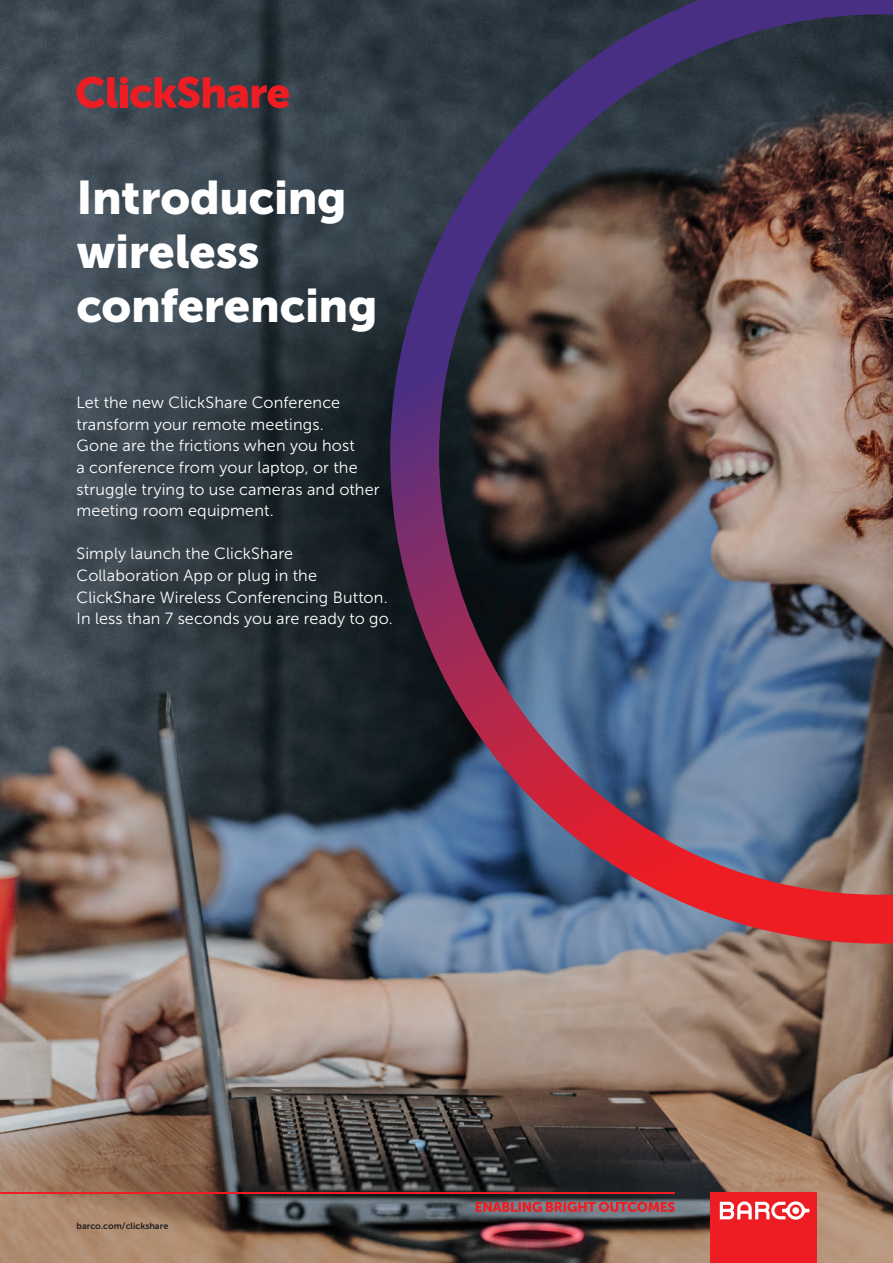
<style>
.page{position:relative;width:893px;height:1263px;background:#fff}
.page>*{position:absolute;margin:0;border:0;box-sizing:border-box;transform-origin:0 0}
.t1{font:46.8px/54px "Museo Sans 900";letter-spacing:-.01em;color:#fff}
.t2{font:16.2px/21.6px "Museo Sans 300";letter-spacing:.01em;color:#fff}
.t3{font:9px "Museo Sans 700";color:#231f20}
</style>
<div class="page">
<img style="left:0;top:0;width:893px;height:1263px">
<div style="left:710px;top:1192px;width:106px;height:71px;background:#ee1d23"></div>
<svg style="left:720px;top:1201px;width:89px;height:19px"></svg>
<img style="left:390px;top:0;width:503px;height:944px">
<svg style="left:476px;top:1202px;width:199px;height:10px;background:#b44b53"></svg>
<hr style="left:0;top:1192px;width:675px;height:1px;background:#ee1d23">
<svg style="left:77px;top:77px;width:41px;height:31px"></svg>
<div style="left:120px;top:86px;width:8px;height:22px;background:#ee1d23"></div>
<svg style="left:130px;top:77px;width:159px;height:31px;background:#912f36"></svg>
<div style="left:120px;top:77px;width:8px;height:7px;background:#ee1d23;border-radius:50%"></div>
<h1 class="t1" style="left:77px;top:170px;width:303px">Introducing wireless conferencing</h1>
<p class="t2" style="left:77px;top:392px;width:305px">Let the new ClickShare Conference transform your remote meetings.<br>Gone are the frictions when you host<br>a conference from your laptop, or the struggle trying to use cameras and other meeting room equipment.</p>
<p class="t2" style="left:77px;top:543px;width:318px">Simply launch the ClickShare Collaboration App or plug in the ClickShare Wireless Conferencing Button.<br>In less than 7 seconds you are ready to go.</p>
<p class="t3" style="left:77px;top:1221px;width:93px">barco.com/clickshare</p>
</div>
